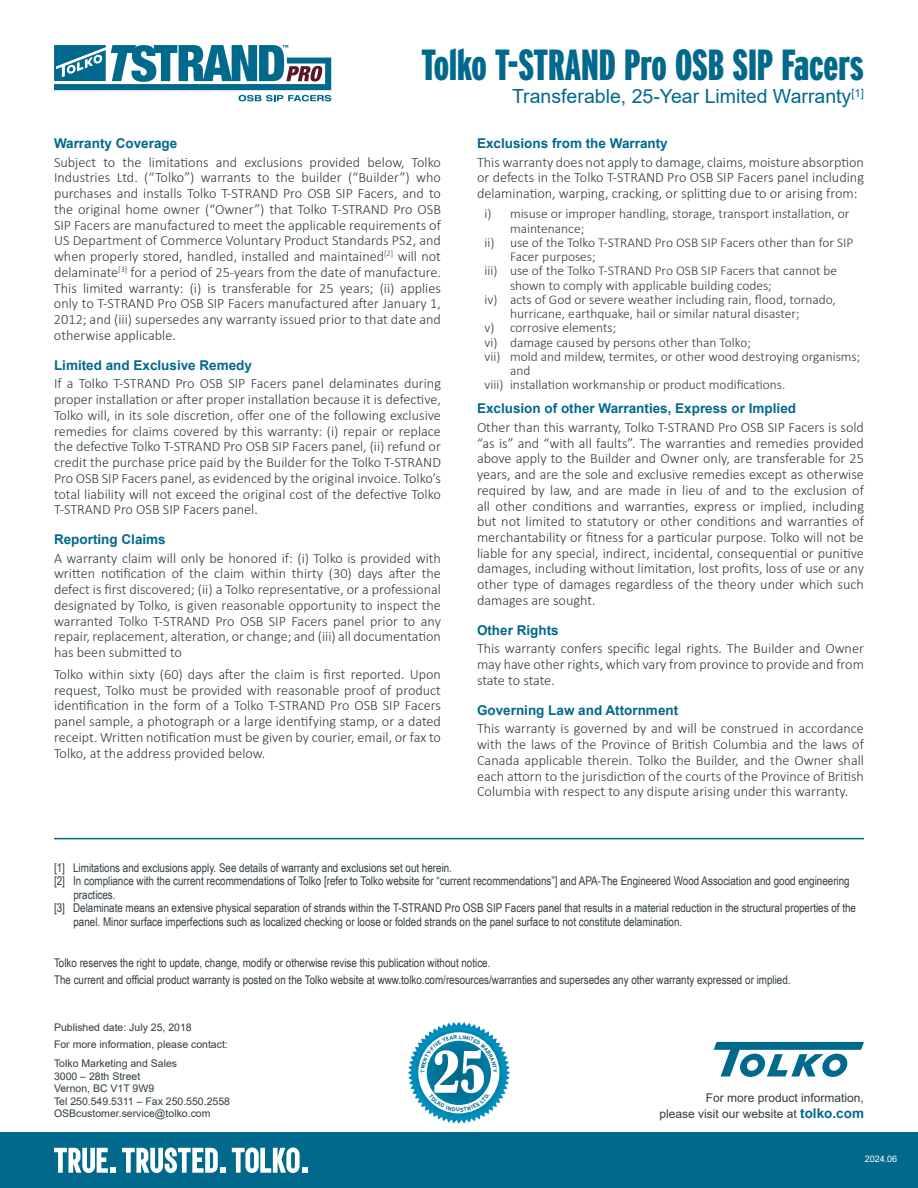
<style>
.page{position:relative;width:918px;height:1188px;background:#fff}
.page>*{position:absolute;margin:0;border:0;box-sizing:border-box;transform-origin:0 0}
.t1{font:condensed 53.55px "Bernard";color:#fff}
.t2{font:900 43.5px "Interstate Compressed";color:#00698c}
.t3{font:19.5px "Arial";color:#00698c}
.t4{font:300 14.25px/15.8px "Calibri";color:#303c42;text-align:justify}
.t5{font:300 13.5px "Calibri";color:#303c42}
.t6{font:700 13.5px "Arial";color:#00698c}
.t7{font:12px/17.4px "Arial Narrow";color:#303c42}
.t8{font:12px/16.2px "Arial";color:#303c42;text-align:right}
.t9{font:10.5px/12.6px "Arial";color:#303c42}
.t10{font:9px "Arial";color:#fff}
.s1{font-weight:700;font-size:13.5px;color:#00698c}
</style>
<div class="page">
<div style="left:0;top:1132px;width:918px;height:56px;background:#00698c"></div>
<svg style="left:54px;top:1148px;width:62px;height:25px"></svg>
<svg style="left:122px;top:1148px;width:104px;height:25px"></svg>
<svg style="left:232px;top:1148px;width:76px;height:25px"></svg>
<svg style="left:714px;top:1042px;width:150px;height:35px"></svg>
<svg style="left:54px;top:45px;width:277px;height:56px"></svg>
<hr style="left:54px;top:838px;width:810px;height:1px;background:#00698c">
<svg style="left:408px;top:1022px;width:102px;height:102px"></svg>
<h2 class="t2" style="left:421px;top:41px;width:444px">Tolko T-STRAND Pro OSB SIP Facers</h2>
<h3 class="t3" style="left:512px;top:83px;width:353px">Transferable, 25-Year Limited Warranty<sup>[1]</sup></h3>
<p class="t6" style="left:54px;top:134px;width:125px">Warranty Coverage</p>
<p class="t4" style="left:54px;top:154px;width:389px">Subject to the limitations and exclusions provided below, Tolko Industries Ltd. (“Tolko”) warrants to the builder (“Builder”) who purchases and installs Tolko T-STRAND Pro OSB SIP Facers, and to the original home owner (“Owner”) that Tolko T-STRAND Pro OSB SIP Facers are manufactured to meet the applicable requirements of US Department of Commerce Voluntary Product Standards PS2, and when properly stored, handled, installed and maintained<sup>[2]</sup> will not delaminate<sup>[3]</sup> for a period of 25-years from the date of manufacture.<br>This limited warranty: (i) is transferable for 25 years; (ii) applies only to T-STRAND Pro OSB SIP Facers manufactured after January 1, 2012; and (iii) supersedes any warranty issued prior to that date and otherwise applicable.</p>
<p class="t6" style="left:54px;top:355px;width:200px">Limited and Exclusive Remedy</p>
<p class="t4" style="left:54px;top:376px;width:389px">If a Tolko T-STRAND Pro OSB SIP Facers panel delaminates during proper installation or after proper installation because it is defective, Tolko will, in its sole discretion, offer one of the following exclusive remedies for claims covered by this warranty: (i) repair or replace the defective Tolko T-STRAND Pro OSB SIP Facers panel, (ii) refund or credit the purchase price paid by the Builder for the Tolko T-STRAND Pro OSB SIP Facers panel, as evidenced by the original invoice. Tolko’s total liability will not exceed the original cost of the defective Tolko T-STRAND Pro OSB SIP Facers panel.</p>
<p class="t6" style="left:54px;top:530px;width:113px">Reporting Claims</p>
<p class="t4" style="left:54px;top:550px;width:389px">A warranty claim will only be honored if: (i) Tolko is provided with written notification of the claim within thirty (30) days after the defect is first discovered; (ii) a Tolko representative, or a professional designated by Tolko, is given reasonable opportunity to inspect the warranted Tolko T-STRAND Pro OSB SIP Facers panel prior to any repair, replacement, alteration, or change; and (iii) all documentation has been submitted to</p>
<p class="t4" style="left:54px;top:666px;width:389px">Tolko within sixty (60) days after the claim is first reported. Upon request, Tolko must be provided with reasonable proof of product identification in the form of a Tolko T-STRAND Pro OSB SIP Facers panel sample, a photograph or a large identifying stamp, or a dated receipt. Written notification must be given by courier, email, or fax to Tolko, at the address provided below.</p>
<p class="t6" style="left:477px;top:134px;width:192px">Exclusions from the Warranty</p>
<p class="t4" style="left:477px;top:154px;width:389px">This warranty does not apply to damage, claims, moisture absorption or defects in the Tolko T-STRAND Pro OSB SIP Facers panel including delamination, warping, cracking, or splitting due to or arising from:</p>
<p class="t5" style="left:484px;top:205px;width:367px">i) misuse or improper handling, storage, transport installation, or</p>
<p class="t5" style="left:510px;top:220px;width:76px">maintenance;</p>
<p class="t5" style="left:484px;top:234px;width:370px">ii) use of the Tolko T-STRAND Pro OSB SIP Facers other than for SIP</p>
<p class="t5" style="left:510px;top:248px;width:87px">Facer purposes;</p>
<p class="t5" style="left:484px;top:263px;width:354px">iii) use of the Tolko T-STRAND Pro OSB SIP Facers that cannot be</p>
<p class="t5" style="left:510px;top:277px;width:263px">shown to comply with applicable building codes;</p>
<p class="t5" style="left:484px;top:291px;width:353px">iv) acts of God or severe weather including rain, flood, tornado,</p>
<p class="t5" style="left:510px;top:305px;width:291px">hurricane, earthquake, hail or similar natural disaster;</p>
<p class="t5" style="left:484px;top:320px;width:133px">v) corrosive elements;</p>
<p class="t5" style="left:484px;top:334px;width:268px">vi) damage caused by persons other than Tolko;</p>
<p class="t5" style="left:484px;top:348px;width:377px">vii) mold and mildew, termites, or other wood destroying organisms;</p>
<p class="t5" style="left:510px;top:362px;width:22px">and</p>
<p class="t5" style="left:484px;top:377px;width:302px">viii) installation workmanship or product modifications.</p>
<p class="t6" style="left:477px;top:399px;width:321px">Exclusion of other Warranties, Express or Implied</p>
<p class="t4" style="left:477px;top:419px;width:389px">Other than this warranty, Tolko T-STRAND Pro OSB SIP Facers is sold “as is” and “with all faults”. The warranties and remedies provided above apply to the Builder and Owner only, are transferable for 25 years, and are the sole and exclusive remedies except as otherwise required by law, and are made in lieu of and to the exclusion of all other conditions and warranties, express or implied, including but not limited to statutory or other conditions and warranties of merchantability or fitness for a particular purpose. Tolko will not be liable for any special, indirect, incidental, consequential or punitive damages, including without limitation, lost profits, loss of use or any other type of damages regardless of the theory under which such damages are sought.</p>
<p class="t6" style="left:477px;top:620px;width:83px">Other Rights</p>
<p class="t4" style="left:477px;top:641px;width:389px">This warranty confers specific legal rights. The Builder and Owner may have other rights, which vary from province to provide and from state to state.</p>
<p class="t6" style="left:477px;top:700px;width:203px">Governing Law and Attornment</p>
<p class="t4" style="left:477px;top:721px;width:389px">This warranty is governed by and will be construed in accordance with the laws of the Province of British Columbia and the laws of Canada applicable therein. Tolko the Builder, and the Owner shall each attorn to the jurisdiction of the courts of the Province of British Columbia with respect to any dispute arising under this warranty.</p>
<p class="t7" style="left:54px;top:858px;width:400px">[1] Limitations and exclusions apply. See details of warranty and exclusions set out herein.</p>
<p class="t7" style="left:54px;top:872px;width:797px">[2] In compliance with the current recommendations of Tolko [refer to Tolko website for “current recommendations”] and APA-The Engineered Wood Association and good engineering</p>
<p class="t7" style="left:74px;top:885px;width:44px">practices.</p>
<p class="t7" style="left:54px;top:899px;width:804px">[3] Delaminate means an extensive physical separation of strands within the T-STRAND Pro OSB SIP Facers panel that results in a material reduction in the structural properties of the</p>
<p class="t7" style="left:74px;top:912px;width:610px">panel. Minor surface imperfections such as localized checking or loose or folded strands on the panel surface to not constitute delamination.</p>
<p class="t7" style="left:54px;top:954px;width:738px">Tolko reserves the right to update, change, modify or otherwise revise this publication without notice.<br>The current and official product warranty is posted on the Tolko website at www.tolko.com/resources/warranties and supersedes any other warranty expressed or implied.</p>
<p class="t9" style="left:54px;top:1019px;width:175px;line-height:17.1px">Published date: July 25, 2018<br>For more information, please contact:</p>
<p class="t9" style="left:54px;top:1057px;width:178px">Tolko Marketing and Sales<br>3000 – 28th Street<br>Vernon, BC V1T 9W9<br>Tel 250.549.5311 – Fax 250.550.2558<br>OSBcustomer.service@tolko.com</p>
<h1 class="t1" style="left:433px;top:1041px;width:54px">25</h1>
<p class="t8" style="left:660px;top:1090px;width:206px">For more product information,<br>please visit our website at <span class="s1">tolko.com</span></p>
<p class="t10" style="left:865px;top:1153px;width:34px">2024.06</p>
</div>
